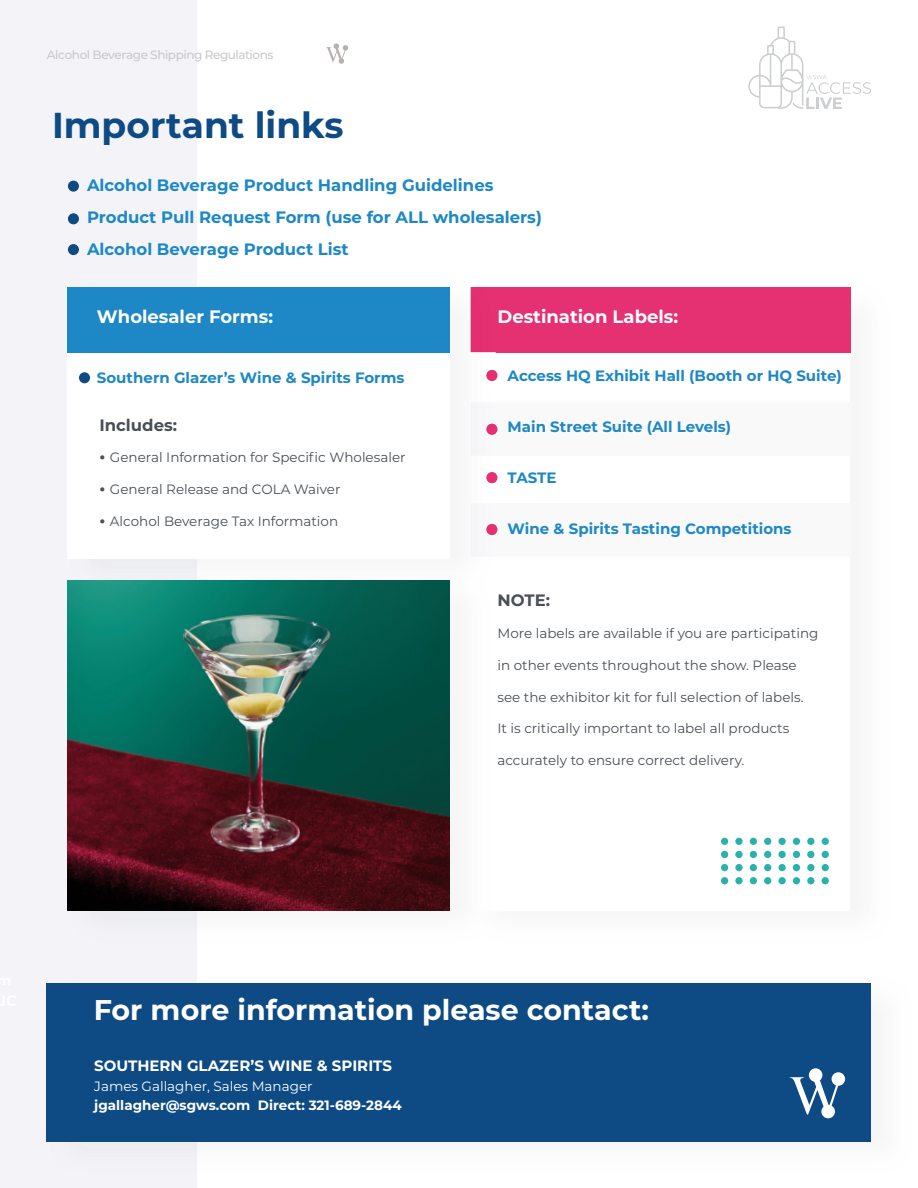
<style>
.page{position:relative;width:918px;height:1188px;background:#fff}
.page>*{position:absolute;margin:0;border:0;box-sizing:border-box;transform-origin:0 0}
.t1{font:700 36px "Montserrat";color:#0e4a83}
.t2{font:700 28.5px "Montserrat";color:#fff}
.t3{font:700 18px "Montserrat";color:#fff}
.t4{font:700 16.5px "Montserrat";color:#1d88c5}
.t5{font:700 16.5px "Montserrat";color:#494f56}
.t6{font:700 15px "Montserrat";color:#1d88c5}
.t7{font:700 15px "Montserrat";color:#fff}
.t8{font:13.5px "Montserrat";color:#494f56}
.t9{font:700 13.5px "Montserrat";color:#fff}
.t10{font:13.5px "Montserrat";color:#fff}
.t11{font:500 12px "Montserrat";letter-spacing:-.035em;color:#c8c9ca}
.s1{font-weight:400;color:#012b34}
.s2{font-weight:700;font-size:16.5px}
</style>
<div class="page">
<div style="left:0;top:0;width:197px;height:1188px;background:#f4f4f8"></div>
<div style="left:68px;top:181px;width:11px;height:11px;background:#0e4a83;border-radius:50%"></div>
<div style="left:68px;top:213px;width:11px;height:11px;background:#0e4a83;border-radius:50%"></div>
<div style="left:68px;top:244px;width:11px;height:11px;background:#0e4a83;border-radius:50%"></div>
<img style="left:45px;top:973px;width:826px;height:205px">
<div style="left:47px;top:983px;width:824px;height:158px;background:#0e4a83"></div>
<svg style="left:790px;top:1068px;width:55px;height:50px"></svg>
<svg style="left:748px;top:27px;width:123px;height:82px"></svg>
<svg style="left:326px;top:43px;width:22px;height:21px"></svg>
<div style="left:471px;top:287px;width:380px;height:65px;background:#e53072"></div>
<div style="left:471px;top:402px;width:380px;height:53px;background:#f9f9fa"></div>
<div style="left:471px;top:504px;width:380px;height:53px;background:#f9f9fa"></div>
<div style="left:486px;top:370px;width:11px;height:11px;background:#e53072;border-radius:50%"></div>
<div style="left:486px;top:472px;width:11px;height:11px;background:#e53072;border-radius:50%"></div>
<div style="left:486px;top:524px;width:11px;height:11px;background:#e53072;border-radius:50%"></div>
<img style="left:66px;top:277px;width:131px;height:293px">
<img style="left:470px;top:289px;width:26px;height:195px">
<img style="left:471px;top:289px;width:25px;height:63px">
<img style="left:471px;top:402px;width:25px;height:53px">
<svg style="left:486px;top:370px;width:10px;height:11px"></svg>
<svg style="left:486px;top:424px;width:10px;height:11px"></svg>
<svg style="left:486px;top:472px;width:10px;height:11px"></svg>
<svg style="left:486px;top:524px;width:10px;height:11px"></svg>
<div style="left:68px;top:287px;width:382px;height:271px;background:#fff"></div>
<div style="left:68px;top:287px;width:382px;height:65px;background:#1d88c5"></div>
<div style="left:79px;top:372px;width:11px;height:11px;background:#0e4a83;border-radius:50%"></div>
<svg style="left:721px;top:877px;width:108px;height:7px"></svg>
<svg style="left:721px;top:864px;width:108px;height:7px"></svg>
<svg style="left:721px;top:851px;width:108px;height:7px"></svg>
<svg style="left:721px;top:838px;width:108px;height:7px"></svg>
<div style="left:66px;top:570px;width:131px;height:377px;background:#f1f1f5"></div>
<img style="left:68px;top:580px;width:382px;height:331px">
<p class="t11" style="left:47px;top:47px;width:228px">Alcohol Beverage Shipping Regulations</p>
<h1 class="t1" style="left:52px;top:100px;width:293px">Important links</h1>
<p class="t4" style="left:70px;top:174px;width:425px"><span class="s1">•</span> Alcohol Beverage Product Handling Guidelines</p>
<p class="t4" style="left:70px;top:205px;width:473px">• Product Pull Request Form (use for ALL wholesalers)</p>
<p class="t4" style="left:70px;top:237px;width:280px">• Alcohol Beverage Product List</p>
<h3 class="t3" style="left:97px;top:303px;width:178px">Wholesaler Forms:</h3>
<p class="t6" style="left:97px;top:367px;width:309px">Southern Glazer’s Wine &amp; Spirits Forms</p>
<p class="t5" style="left:99px;top:413px;width:79px">Includes:</p>
<p class="t8" style="left:99px;top:448px;width:308px"><span class="s2">•</span> General Information for Specific Wholesaler</p>
<p class="t8" style="left:99px;top:480px;width:243px"><span class="s2">•</span> General Release and COLA Waiver</p>
<p class="t8" style="left:99px;top:512px;width:240px"><span class="s2">•</span> Alcohol Beverage Tax Information</p>
<h3 class="t3" style="left:497px;top:303px;width:182px">Destination Labels:</h3>
<p class="t6" style="left:508px;top:365px;width:336px">Access HQ Exhibit Hall (Booth or HQ Suite)</p>
<p class="t6" style="left:508px;top:416px;width:225px">Main Street Suite (All Levels)</p>
<p class="t6" style="left:508px;top:467px;width:50px">TASTE</p>
<p class="t6" style="left:508px;top:518px;width:285px">Wine &amp; Spirits Tasting Competitions</p>
<p class="t5" style="left:497px;top:588px;width:54px">NOTE:</p>
<p class="t8" style="left:497px;top:624px;width:322px">More labels are available if you are participating</p>
<p class="t8" style="left:497px;top:656px;width:301px">in other events throughout the show. Please</p>
<p class="t8" style="left:497px;top:688px;width:308px">see the exhibitor kit for full selection of labels.</p>
<p class="t8" style="left:497px;top:719px;width:293px">It is critically important to label all products</p>
<p class="t8" style="left:497px;top:751px;width:248px">accurately to ensure correct delivery.</p>
<h2 class="t2" style="left:94px;top:990px;width:557px">For more information please contact:</h2>
<p class="t7" style="left:94px;top:1055px;width:299px">SOUTHERN GLAZER’S WINE &amp; SPIRITS</p>
<p class="t10" style="left:94px;top:1076px;width:220px">James Gallagher, Sales Manager</p>
<p class="t9" style="left:94px;top:1095px;width:309px">jgallagher@sgws.com Direct: 321-689-2844</p>
</div>
